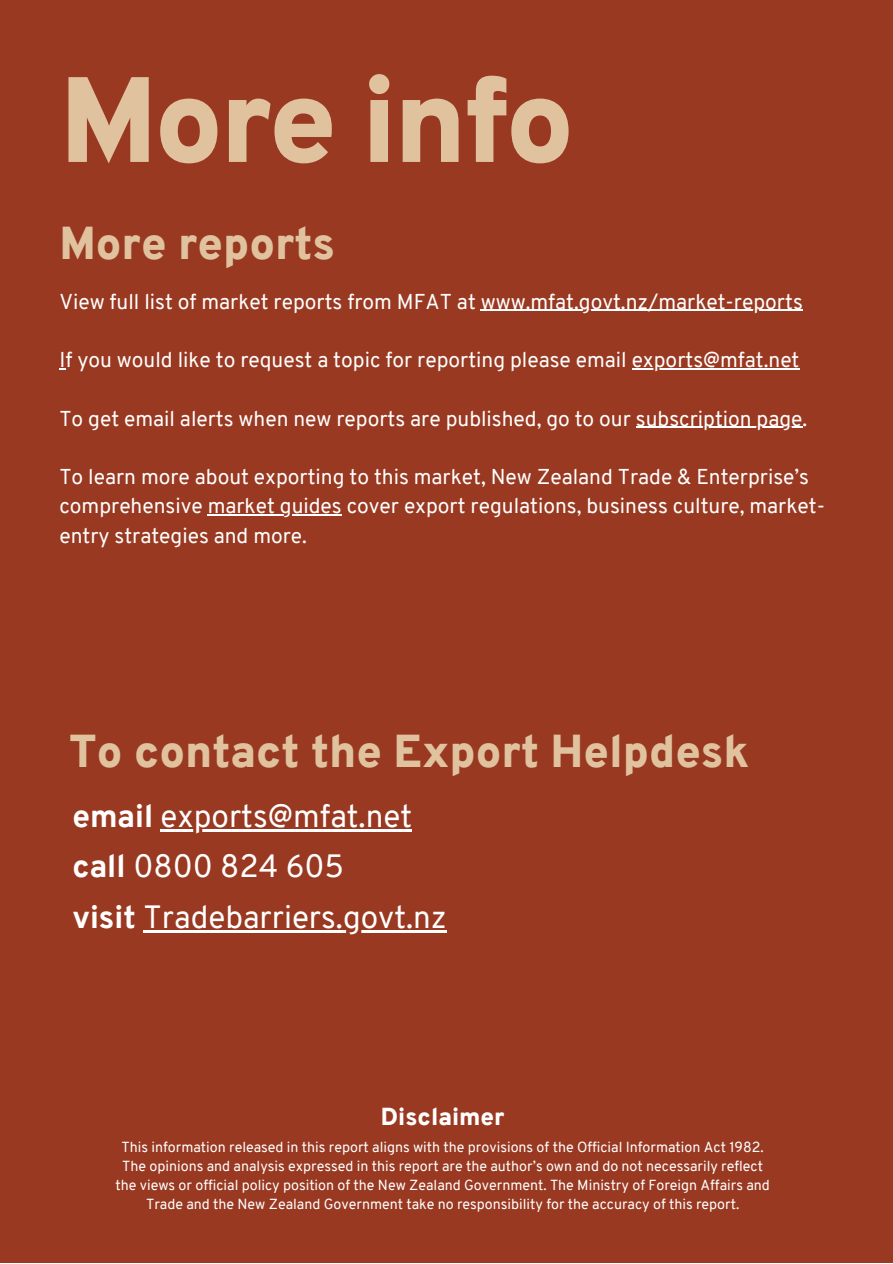
<style>
.page{position:relative;width:893px;height:1264px;background:#fff}
.page>*{position:absolute;margin:0;border:0;box-sizing:border-box;transform-origin:0 0}
.t1{font:900 121.05px "Overpass";letter-spacing:-.03em;color:#e1c29f}
.t2{font:900 45px "Overpass";color:#e1c29f}
.t3{font:31.5px "Overpass";color:#fff}
.t4{font:900 24px "Overpass";color:#fff}
.t5{font:21px/29.2px "Overpass";color:#fff}
.t6{font:14.25px/19px "Overpass";color:#fff;text-align:center}
.s1{font-weight:800}
</style>
<div class="page">
<div style="left:0;top:0;width:892px;height:1262px;background:#993921"></div>
<hr style="left:480px;top:310px;width:322px;height:1px;background:#fff">
<hr style="left:631px;top:368px;width:168px;height:1px;background:#fff">
<hr style="left:636px;top:427px;width:166px;height:1px;background:#fff">
<hr style="left:208px;top:514px;width:134px;height:1px;background:#fff">
<hr style="left:161px;top:829px;width:251px;height:2px;background:#fff">
<hr style="left:144px;top:930px;width:303px;height:2px;background:#fff">
<p class="t1" style="left:59px;top:71px;width:516px">More info</p>
<p class="t2" style="left:59px;top:225px;width:277px">More reports</p>
<p class="t5" style="left:59px;top:289px;width:744px">View full list of market reports from MFAT at www.mfat.govt.nz/market-reports</p>
<p class="t5" style="left:59px;top:347px;width:741px">If you would like to request a topic for reporting please email exports@mfat.net</p>
<p class="t5" style="left:59px;top:406px;width:749px">To get email alerts when new reports are published, go to our subscription page.</p>
<p class="t5" style="left:59px;top:464px;width:767px">To learn more about exporting to this market, New Zealand Trade &amp; Enterprise’s comprehensive market guides cover export regulations, business culture, market&shy;entry strategies and more.</p>
<p class="t2" style="left:69px;top:733px;width:681px">To contact the Export Helpdesk</p>
<p class="t3" style="left:72px;top:803px;width:341px"><span class="s1">email</span> exports@mfat.net</p>
<p class="t3" style="left:72px;top:853px;width:273px"><span class="s1">call</span> 0800 824 605</p>
<p class="t3" style="left:72px;top:904px;width:376px"><span class="s1">visit</span> Tradebarriers.govt.nz</p>
<p class="t4" style="left:381px;top:1106px;width:125px">Disclaimer</p>
<p class="t6" style="left:115px;top:1138px;width:655px">This information released in this report aligns with the provisions of the Official Information Act 1982.<br>The opinions and analysis expressed in this report are the author’s own and do not necessarily reflect the views or official policy position of the New Zealand Government. The Ministry of Foreign Affairs and Trade and the New Zealand Government take no responsibility for the accuracy of this report.</p>
</div>
